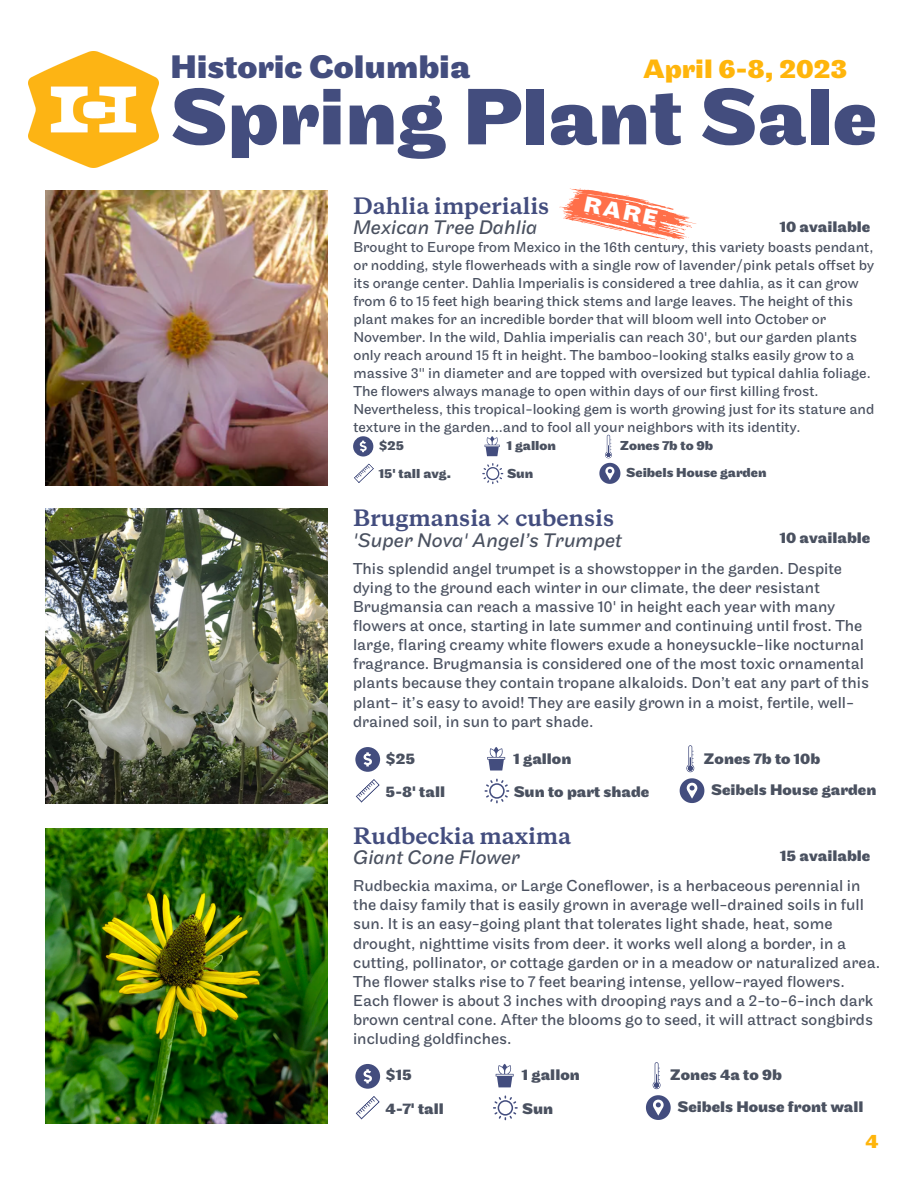
<style>
.page{position:relative;width:918px;height:1188px;background:#fff}
.page>*{position:absolute;margin:0;border:0;box-sizing:border-box;transform-origin:0 0}
.t1{font:700 83.25px "Maple";color:#434d7e}
.t2{font:700 33.9px "Maple";color:#434d7e}
.t3{font:700 27.75px "Maple";color:#ffb50b}
.t4{font:700 22.95px "Maple";color:#fff}
.t5{font:700 21.15px "Galaxie Copernicus";color:#434d7e}
.t6{font:italic 20.4px "Maple";color:#4a5160}
.t7{font:700 20.25px "Maple";color:#ffb50b}
.t8{font:16.5px/19.2px "Maple";color:#4a5160}
.t9{font:700 15.9px/33.2px "Maple";color:#4a5160}
.t10{font:15px/18px "Maple";color:#4a5160}
.t11{font:700 13.5px "Maple";color:#4a5160}
</style>
<div class="page">
<img style="left:45px;top:191px;width:282px;height:295px">
<img style="left:45px;top:508px;width:282px;height:295px">
<img style="left:45px;top:829px;width:282px;height:294px">
<svg style="left:353px;top:436px;width:20px;height:21px"></svg>
<svg style="left:482px;top:463px;width:21px;height:21px"></svg>
<svg style="left:354px;top:463px;width:20px;height:20px"></svg>
<svg style="left:485px;top:436px;width:15px;height:20px"></svg>
<svg style="left:599px;top:435px;width:21px;height:49px"></svg>
<svg style="left:355px;top:747px;width:25px;height:25px"></svg>
<svg style="left:485px;top:779px;width:24px;height:24px"></svg>
<svg style="left:686px;top:745px;width:8px;height:27px"></svg>
<svg style="left:355px;top:779px;width:25px;height:24px"></svg>
<svg style="left:487px;top:747px;width:18px;height:24px"></svg>
<svg style="left:680px;top:778px;width:24px;height:25px"></svg>
<svg style="left:355px;top:1064px;width:25px;height:25px"></svg>
<svg style="left:493px;top:1096px;width:25px;height:24px"></svg>
<svg style="left:653px;top:1062px;width:8px;height:27px"></svg>
<svg style="left:356px;top:1096px;width:24px;height:24px"></svg>
<svg style="left:496px;top:1064px;width:18px;height:23px"></svg>
<svg style="left:646px;top:1095px;width:25px;height:25px"></svg>
<svg style="left:559px;top:188px;width:138px;height:52px"></svg>
<img style="left:28px;top:51px;width:131px;height:116px">
<h2 class="t2" style="left:170px;top:53px;width:301px">Historic Columbia</h2>
<h3 class="t3" style="left:643px;top:57px;width:206px">April 6-8, 2023</h3>
<h1 class="t1" style="left:170px;top:82px;width:708px">Spring Plant Sale</h1>
<h3 class="t4" style="left:586px;top:194px;width:76px;rotate:12deg">RARE</h3>
<p class="t5" style="left:353px;top:196px;width:198px">Dahlia imperialis</p>
<p class="t6" style="left:353px;top:219px;width:186px">Mexican Tree Dahlia</p>
<p class="t10" style="left:353px;top:239px;width:522px">Brought to Europe from Mexico in the 16th century, this variety boasts pendant, or nodding, style flowerheads with a single row of lavender/pink petals offset by its orange center. Dahlia Imperialis is considered a tree dahlia, as it can grow from 6 to 15 feet high bearing thick stems and large leaves. The height of this plant makes for an incredible border that will bloom well into October or November. In the wild, Dahlia imperialis can reach 30', but our garden plants only reach around 15 ft in height. The bamboo-looking stalks easily grow to a massive 3" in diameter and are topped with oversized but typical dahlia foliage.<br>The flowers always manage to open within days of our first killing frost.<br>Nevertheless, this tropical-looking gem is worth growing just for its stature and texture in the garden...and to fool all your neighbors with its identity.</p>
<p class="t9" style="left:780px;top:211px;width:92px">10 available</p>
<p class="t11" style="left:379px;top:440px;width:27px">$25</p>
<p class="t11" style="left:620px;top:440px;width:95px">Zones 7b to 9b</p>
<p class="t11" style="left:507px;top:440px;width:51px">1 gallon</p>
<p class="t11" style="left:379px;top:468px;width:74px">15' tall avg.</p>
<p class="t11" style="left:507px;top:468px;width:28px">Sun</p>
<p class="t11" style="left:626px;top:467px;width:142px">Seibels House garden</p>
<p class="t5" style="left:353px;top:508px;width:263px">Brugmansia × cubensis</p>
<p class="t6" style="left:353px;top:531px;width:271px">'Super Nova' Angel’s Trumpet</p>
<p class="t8" style="left:353px;top:560px;width:517px">This splendid angel trumpet is a showstopper in the garden. Despite dying to the ground each winter in our climate, the deer resistant Brugmansia can reach a massive 10' in height each year with many flowers at once, starting in late summer and continuing until frost. The large, flaring creamy white flowers exude a honeysuckle-like nocturnal fragrance. Brugmansia is considered one of the most toxic ornamental plants because they contain tropane alkaloids. Don’t eat any part of this plant- it’s easy to avoid! They are easily grown in a moist, fertile, well&shy;drained soil, in sun to part shade.</p>
<p class="t9" style="left:780px;top:523px;width:92px">10 available</p>
<p class="t9" style="left:386px;top:743px;width:31px">$25</p>
<p class="t9" style="left:704px;top:743px;width:118px">Zones 7b to 10b</p>
<p class="t9" style="left:513px;top:743px;width:137px">1 gallon<br>Sun to part shade</p>
<p class="t9" style="left:711px;top:774px;width:167px">Seibels House garden</p>
<p class="t9" style="left:386px;top:776px;width:61px">5-8' tall</p>
<p class="t5" style="left:353px;top:826px;width:220px">Rudbeckia maxima</p>
<p class="t6" style="left:353px;top:849px;width:169px">Giant Cone Flower</p>
<p class="t8" style="left:353px;top:877px;width:529px">Rudbeckia maxima, or Large Coneflower, is a herbaceous perennial in the daisy family that is easily grown in average well-drained soils in full sun. It is an easy-going plant that tolerates light shade, heat, some drought, nighttime visits from deer. it works well along a border, in a cutting, pollinator, or cottage garden or in a meadow or naturalized area.<br>The flower stalks rise to 7 feet bearing intense, yellow-rayed flowers.<br>Each flower is about 3 inches with drooping rays and a 2-to-6-inch dark brown central cone. After the blooms go to seed, it will attract songbirds including goldfinches.</p>
<p class="t9" style="left:386px;top:1060px;width:28px">$15</p>
<p class="t9" style="left:670px;top:1060px;width:114px">Zones 4a to 9b</p>
<p class="t9" style="left:780px;top:840px;width:92px">15 available</p>
<p class="t9" style="left:522px;top:1060px;width:60px">1 gallon</p>
<p class="t9" style="left:386px;top:1093px;width:60px">4-7' tall</p>
<p class="t9" style="left:522px;top:1093px;width:33px">Sun</p>
<p class="t9" style="left:678px;top:1091px;width:187px">Seibels House front wall</p>
<p class="t7" style="left:866px;top:1132px;width:15px">4</p>
</div>
